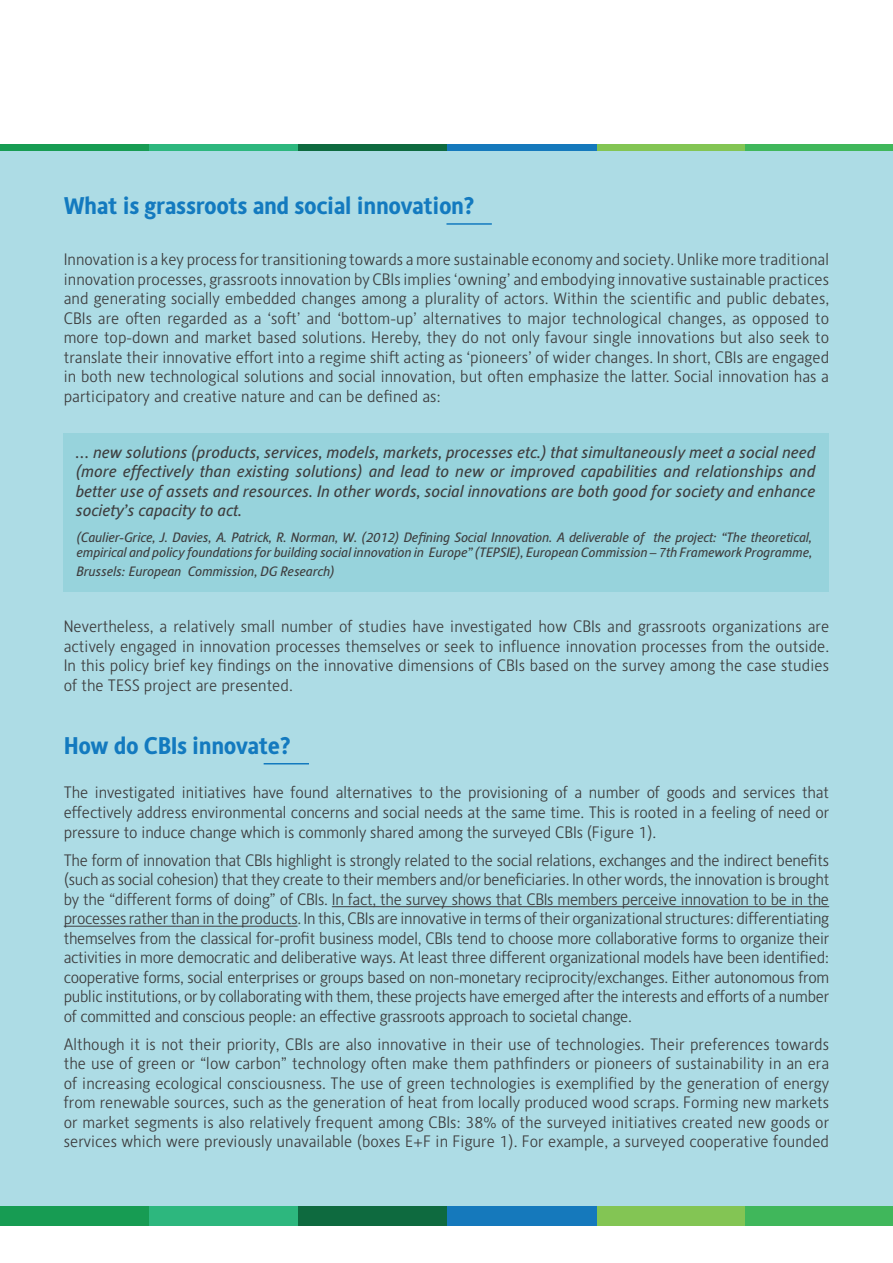
<style>
.page{position:relative;width:893px;height:1263px;background:#fff}
.page>*{position:absolute;margin:0;border:0;box-sizing:border-box;transform-origin:0 0}
.t1{font:700 24px "Alber";letter-spacing:-.02em;color:#137abf}
.t2{font:300 16.5px/19.5px "Alber";color:#3e3e3f;text-align:justify}
.t3{font:italic 16.5px/19.5px "Alber";color:#3e3e3f;text-align:justify}
.t4{font:italic 13.5px/15px "Alber";letter-spacing:-.01em;color:#3e3e3f}
</style>
<div class="page">
<div style="left:0;top:148px;width:893px;height:1068px;background:#addce5"></div>
<div style="left:597px;top:145px;width:149px;height:6px;background:#83c554"></div>
<div style="left:746px;top:145px;width:147px;height:6px;background:#40b75b"></div>
<div style="left:0;top:145px;width:150px;height:6px;background:#179c53"></div>
<div style="left:149px;top:145px;width:150px;height:6px;background:#2db77e"></div>
<div style="left:298px;top:145px;width:150px;height:6px;background:#0e6a3f"></div>
<div style="left:447px;top:145px;width:150px;height:6px;background:#1579bc"></div>
<hr style="left:332px;top:906px;width:497px;height:1px;background:#3e3e3f">
<hr style="left:64px;top:926px;width:234px;height:1px;background:#3e3e3f">
<hr style="left:446px;top:223px;width:46px;height:2px;background:#137abf">
<hr style="left:264px;top:763px;width:45px;height:1px;background:#137abf">
<div style="left:597px;top:1206px;width:149px;height:19px;background:#83c554"></div>
<div style="left:746px;top:1206px;width:147px;height:19px;background:#40b75b"></div>
<div style="left:0;top:1206px;width:150px;height:19px;background:#179c53"></div>
<div style="left:149px;top:1206px;width:150px;height:19px;background:#2db77e"></div>
<div style="left:298px;top:1206px;width:150px;height:19px;background:#0e6a3f"></div>
<div style="left:447px;top:1206px;width:150px;height:19px;background:#1579bc"></div>
<div style="left:64px;top:434px;width:765px;height:158px;background:#97d3dc"></div>
<h1 class="t1" style="left:64px;top:190px;width:413px">What is grassroots and social innovation?</h1>
<p class="t2" style="left:64px;top:249px;width:767px">Innovation is a key process for transitioning towards a more sustainable economy and society. Unlike more traditional innovation processes, grassroots innovation by CBIs implies ‘owning’ and embodying innovative sustainable practices and generating socially embedded changes among a plurality of actors. Within the scientific and public debates, CBIs are often regarded as a ‘soft’ and ‘bottom-up’ alternatives to major technological changes, as opposed to more top-down and market based solutions. Hereby, they do not only favour single innovations but also seek to translate their innovative effort into a regime shift acting as ‘pioneers’ of wider changes. In short, CBIs are engaged in both new technological solutions and social innovation, but often emphasize the latter. Social innovation has a participatory and creative nature and can be defined as:</p>
<p class="t3" style="left:76px;top:442px;width:741px">… new solutions (products, services, models, markets, processes etc.) that simultaneously meet a social need (more effectively than existing solutions) and lead to new or improved capabilities and relationships and better use of assets and resources. In other words, social innovations are both good for society and enhance society’s capacity to act.</p>
<p class="t4" style="left:77px;top:529px;width:737px">(Caulier-Grice, J. Davies, A. Patrick, R. Norman, W. (2012) Defining Social Innovation. A deliverable of the project: “The theoretical, empirical and policy foundations for building social innovation in Europe” (TEPSIE), European Commission – 7th Framework Programme,</p>
<p class="t4" style="left:77px;top:564px;width:260px">Brussels: European Commission, DG Research)</p>
<p class="t2" style="left:64px;top:616px;width:767px">Nevertheless, a relatively small number of studies have investigated how CBIs and grassroots organizations are actively engaged in innovation processes themselves or seek to influence innovation processes from the outside.<br>In this policy brief key findings on the innovative dimensions of CBIs based on the survey among the case studies of the TESS project are presented.</p>
<h1 class="t1" style="left:64px;top:730px;width:229px">How do CBIs innovate?</h1>
<p class="t2" style="left:64px;top:783px;width:767px">The investigated initiatives have found alternatives to the provisioning of a number of goods and services that effectively address environmental concerns and social needs at the same time. This is rooted in a feeling of need or pressure to induce change which is commonly shared among the surveyed CBIs (Figure 1).</p>
<p class="t2" style="left:64px;top:850px;width:767px">The form of innovation that CBIs highlight is strongly related to the social relations, exchanges and the indirect benefits (such as social cohesion) that they create to their members and/or beneficiaries. In other words, the innovation is brought by the “different forms of doing” of CBIs. In fact, the survey shows that CBIs members perceive innovation to be in the processes rather than in the products. In this, CBIs are innovative in terms of their organizational structures: differentiating themselves from the classical for-profit business model, CBIs tend to choose more collaborative forms to organize their activities in more democratic and deliberative ways. At least three different organizational models have been identified: cooperative forms, social enterprises or groups based on non-monetary reciprocity/exchanges. Either autonomous from public institutions, or by collaborating with them, these projects have emerged after the interests and efforts of a number of committed and conscious people: an effective grassroots approach to societal change.</p>
<p class="t2" style="left:64px;top:1034px;width:767px">Although it is not their priority, CBIs are also innovative in their use of technologies. Their preferences towards the use of green or “low carbon” technology often make them pathfinders or pioneers of sustainability in an era of increasing ecological consciousness. The use of green technologies is exemplified by the generation of energy from renewable sources, such as the generation of heat from locally produced wood scraps. Forming new markets or market segments is also relatively frequent among CBIs: 38% of the surveyed initiatives created new goods or services which were previously unavailable (boxes E+F in Figure 1). For example, a surveyed cooperative founded</p>
</div>
